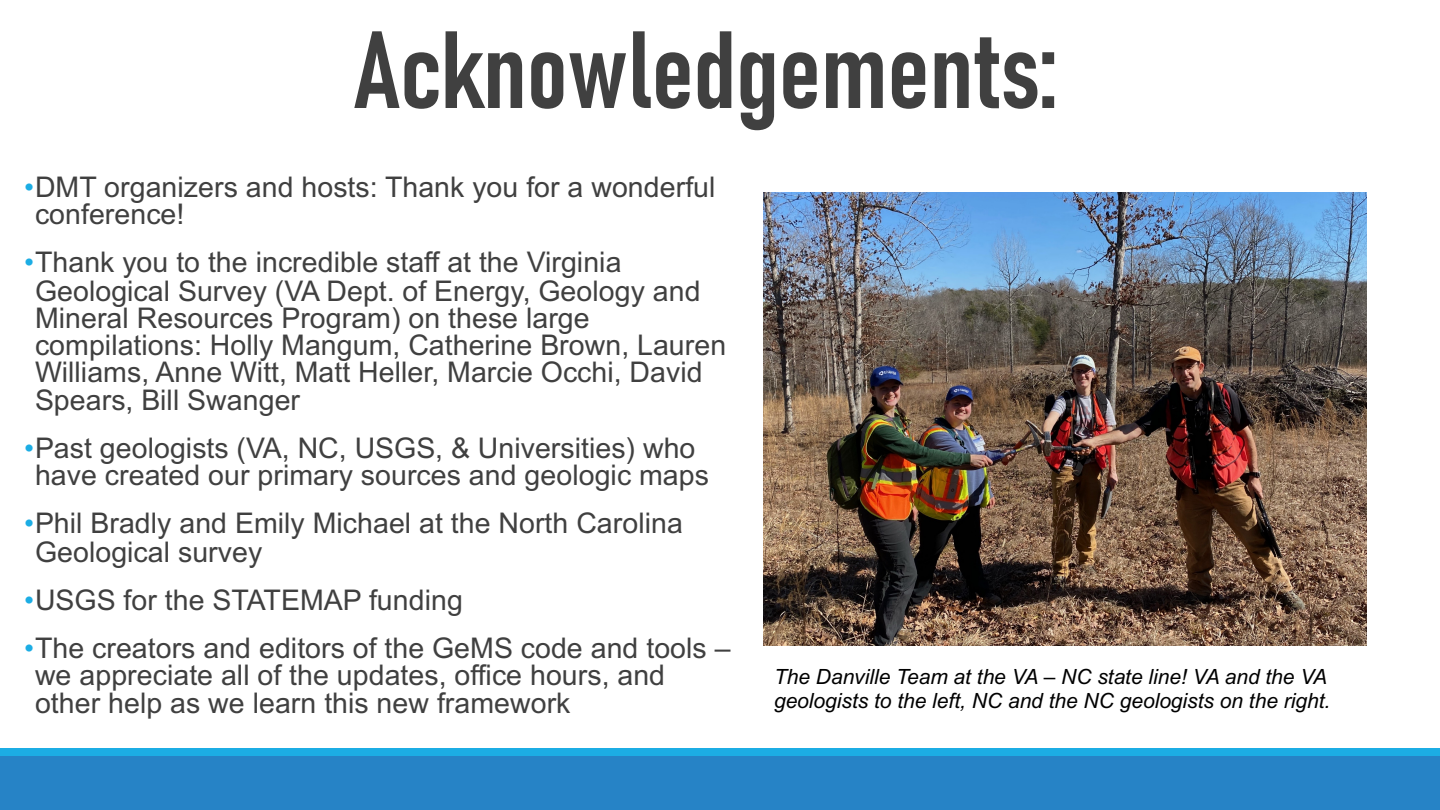
<style>
.page{position:relative;width:1440px;height:810px;background:#fff}
.page>*{position:absolute;margin:0;border:0;box-sizing:border-box;transform-origin:0 0}
.t1{font:108px "Bahnschrift 2580000 4 b 0000";letter-spacing:-.005em;color:#404040}
.t2{font:28.5px/27.6px "Arial";letter-spacing:.005em;color:#404040}
.t3{font:italic 21px/24.2px "Arial";color:#000}
.s1{color:#1cade4}
</style>
<div class="page">
<div style="left:0;top:756px;width:1440px;height:54px;background:#2683c6"></div>
<div style="left:0;top:748px;width:1440px;height:8px;background:#1cade4"></div>
<img style="left:763px;top:193px;width:604px;height:452px">
<h1 class="t1" style="left:353px;top:22px;width:706px">Acknowledgements:</h1>
<p class="t2" style="left:35px;top:174px;width:682px;line-height:27px;text-indent:-11px"><span class="s1">•</span>DMT organizers and hosts: Thank you for a wonderful conference!</p>
<p class="t2" style="left:35px;top:248px;width:693px;text-indent:-11px"><span class="s1">•</span>Thank you to the incredible staff at the Virginia Geological Survey (VA Dept. of Energy, Geology and Mineral Resources Program) on these large compilations: Holly Mangum, Catherine Brown, Lauren Williams, Anne Witt, Matt Heller, Marcie Occhi, David Spears, Bill Swanger</p>
<p class="t2" style="left:24px;top:435px;width:686px;line-height:27px;text-align:center"><span class="s1">•</span>Past geologists (VA, NC, USGS, &amp; Universities) who have created our primary sources and geologic maps</p>
<p class="t2" style="left:35px;top:509px;width:649px;line-height:28.8px;text-indent:-11px"><span class="s1">•</span>Phil Bradly and Emily Michael at the North Carolina<br>Geological survey</p>
<p class="t2" style="left:24px;top:586px;width:440px"><span class="s1">•</span>USGS for the STATEMAP funding</p>
<p class="t2" style="left:35px;top:634px;width:697px;text-indent:-11px"><span class="s1">•</span>The creators and editors of the GeMS code and tools – we appreciate all of the updates, office hours, and other help as we learn this new framework</p>
<p class="t3" style="left:774px;top:664px;width:558px">The Danville Team at the VA – NC state line! VA and the VA geologists to the left, NC and the NC geologists on the right.</p>
</div>
